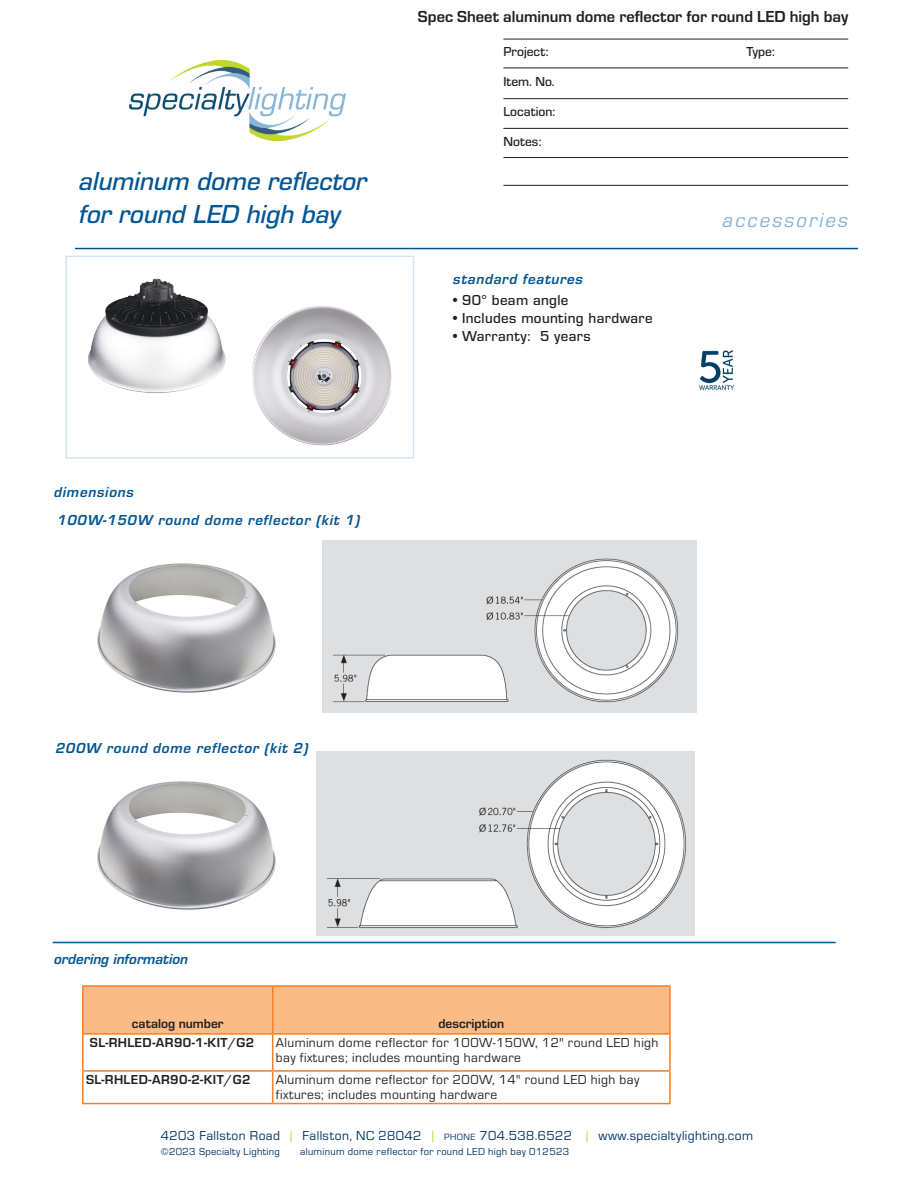
<style>
.page{position:relative;width:918px;height:1188px;background:#fff}
.page>*{position:absolute;margin:0;border:0;box-sizing:border-box;transform-origin:0 0}
.t1{font:27px "Eurostile Med Ita";color:#005594}
.t2{font:italic 21px "Eurostile";letter-spacing:.1em;color:#86b2d9}
.t3{font:700 16.5px "Eurostile";color:#231f20}
.t4{font:italic 700 15px "Eurostile";letter-spacing:.05em;color:#005594}
.Description_list{font:500 15px "Eurostile";letter-spacing:.025em;color:#231f20}
.t5{font:italic 700 15px "Eurostile";color:#005594}
.t6{font:13.5px/15px "Eurostile";letter-spacing:.03em;color:#231f20}
.t7{font:13.5px "Eurostile";letter-spacing:.03em;color:#003367}
.t8{font:700 13.5px "Eurostile";letter-spacing:.02em;color:#231f20}
.t9{font:500 13.5px "Eurostile";color:#231f20}
.t10{font:700 13.5px "Eurostile";color:#231f20}
.t11{font:10.5px "Eurostile";letter-spacing:.03em;color:#003367}
.s1{color:#c1d72f}
.s2{font-size:9.45px}
</style>
<div class="page">
<div style="left:65px;top:256px;width:349px;height:203px;border:2px solid #d6e4f2"></div>
<img style="left:130px;top:60px;width:216px;height:81px">
<hr style="left:75px;top:248px;width:783px;height:1px;background:#005594">
<hr style="left:503px;top:68px;width:345px;height:1px;background:#231f20">
<hr style="left:503px;top:98px;width:345px;height:1px;background:#231f20">
<hr style="left:503px;top:128px;width:345px;height:1px;background:#231f20">
<hr style="left:503px;top:157px;width:345px;height:1px;background:#231f20">
<hr style="left:503px;top:39px;width:345px;height:1px;background:#231f20">
<hr style="left:503px;top:185px;width:345px;height:1px;background:#231f20">
<hr style="left:53px;top:942px;width:783px;height:1px;background:#005594">
<svg style="left:84px;top:987px;width:585px;height:116px"></svg>
<hr style="left:82px;top:987px;width:2px;height:46px;background:#f48026">
<hr style="left:272px;top:987px;width:1px;height:46px;background:#f48026">
<hr style="left:669px;top:987px;width:2px;height:46px;background:#f48026">
<hr style="left:82px;top:1035px;width:2px;height:35px;background:#f48026">
<hr style="left:272px;top:1035px;width:1px;height:35px;background:#f48026">
<hr style="left:669px;top:1035px;width:2px;height:35px;background:#f48026">
<hr style="left:82px;top:1072px;width:2px;height:31px;background:#f48026">
<hr style="left:272px;top:1072px;width:1px;height:31px;background:#f48026">
<hr style="left:669px;top:1072px;width:2px;height:31px;background:#f48026">
<hr style="left:82px;top:985px;width:191px;height:2px;background:#f48026">
<hr style="left:273px;top:985px;width:398px;height:2px;background:#f48026">
<hr style="left:82px;top:1033px;width:191px;height:2px;background:#f48026">
<hr style="left:273px;top:1033px;width:398px;height:2px;background:#f48026">
<hr style="left:82px;top:1070px;width:191px;height:2px;background:#f48026">
<hr style="left:273px;top:1070px;width:398px;height:2px;background:#f48026">
<hr style="left:82px;top:1103px;width:191px;height:1px;background:#f48026">
<hr style="left:273px;top:1103px;width:398px;height:1px;background:#f48026">
<img style="left:699px;top:350px;width:35px;height:40px">
<img style="left:97px;top:563px;width:179px;height:130px">
<img style="left:323px;top:540px;width:374px;height:172px">
<img style="left:97px;top:781px;width:179px;height:129px">
<img style="left:316px;top:751px;width:378px;height:185px">
<img style="left:88px;top:278px;width:138px;height:115px">
<img style="left:252px;top:306px;width:140px;height:140px">
<p class="t3" style="left:418px;top:4px;width:432px">Spec Sheet aluminum dome reflector for round LED high bay</p>
<p class="t1" style="left:79px;top:163px;width:289px">aluminum dome reflector</p>
<p class="t1" style="left:79px;top:196px;width:263px">for round LED high bay</p>
<p class="t4" style="left:54px;top:482px;width:81px">dimensions</p>
<p class="t4" style="left:57px;top:510px;width:304px">100W-150W round dome reflector (kit 1)</p>
<p class="t9" style="left:503px;top:43px;width:47px">Project:</p>
<p class="t9" style="left:746px;top:43px;width:30px">Type:</p>
<p class="t9" style="left:503px;top:73px;width:53px">Item. No.</p>
<p class="t9" style="left:503px;top:103px;width:53px">Location:</p>
<p class="t9" style="left:503px;top:133px;width:40px">Notes:</p>
<p class="t4" style="left:453px;top:269px;width:131px">standard features</p>
<p class="Description_list" style="left:450px;top:290px;width:120px">•90° beam angle</p>
<p class="Description_list" style="left:450px;top:308px;width:204px">•Includes mounting hardware</p>
<p class="Description_list" style="left:450px;top:326px;width:142px">•Warranty: 5 years</p>
<p class="t2" style="left:723px;top:206px;width:127px">accessories</p>
<p class="t4" style="left:56px;top:738px;width:254px">200W round dome reflector (kit 2)</p>
<p class="t5" style="left:54px;top:948px;width:135px">ordering information</p>
<p class="t10" style="left:132px;top:1014px;width:93px">catalog number</p>
<p class="t10" style="left:438px;top:1014px;width:67px">description</p>
<p class="t8" style="left:90px;top:1033px;width:166px">SL-RHLED-AR90-1-KIT/G2</p>
<p class="t6" style="left:276px;top:1035px;width:384px">Aluminum dome reflector for 100W-150W, 12" round LED high bay fixtures; includes mounting hardware</p>
<p class="t8" style="left:86px;top:1070px;width:166px">SL-RHLED-AR90-2-KIT/G2</p>
<p class="t6" style="left:276px;top:1072px;width:365px">Aluminum dome reflector for 200W, 14" round LED high bay fixtures; includes mounting hardware</p>
<p class="t7" style="left:161px;top:1127px;width:594px">4203 Fallston Road <span class="s1">|</span> Fallston, NC 28042 <span class="s1">|</span> <span class="s2">PHONE</span> 704.538.6522 <span class="s1">|</span> www.specialtylighting.com</p>
<p class="t11" style="left:161px;top:1145px;width:121px">©2023 Specialty Lighting</p>
<p class="t11" style="left:300px;top:1145px;width:271px">aluminum dome reflector for round LED high bay 012523</p>
</div>
